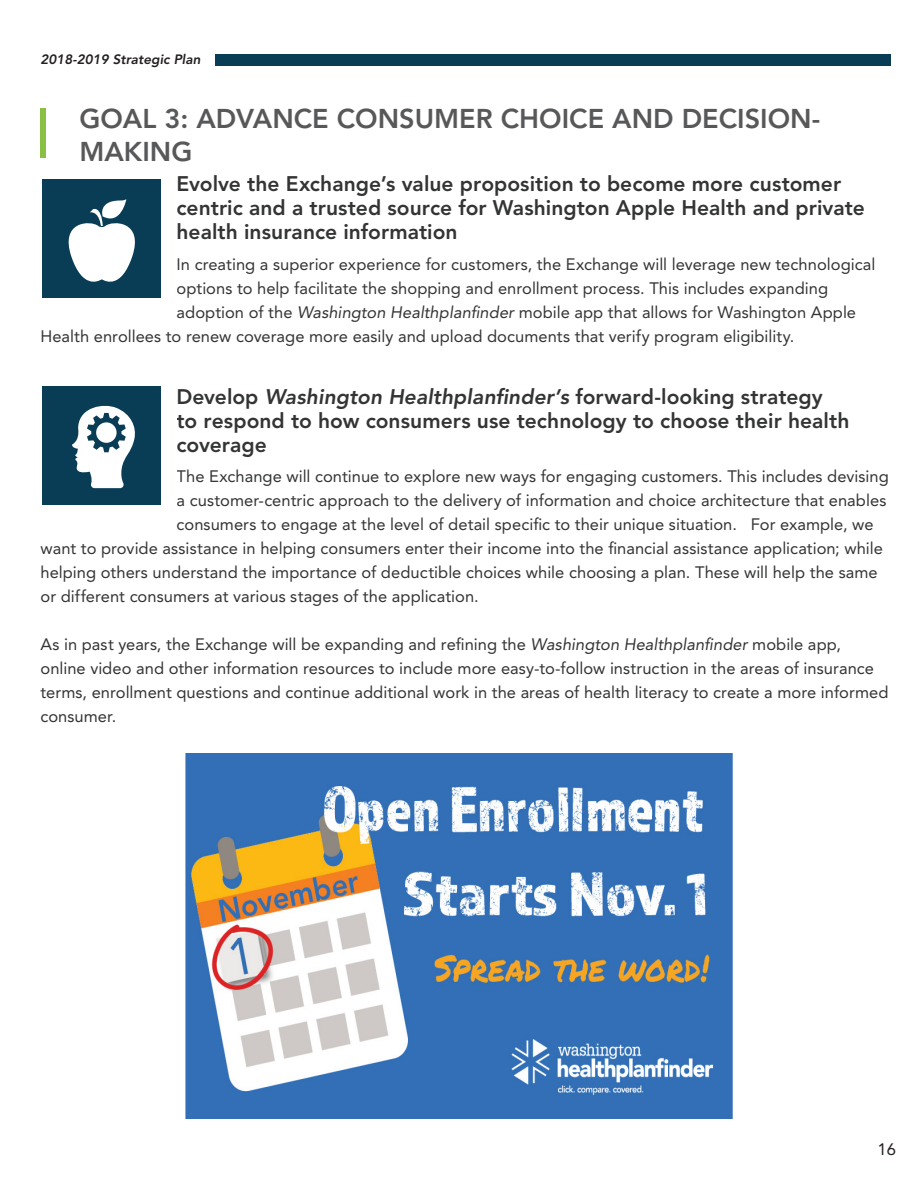
<style>
.page{position:relative;width:918px;height:1188px;background:#fff}
.page>*{position:absolute;margin:0;border:0;box-sizing:border-box;transform-origin:0 0}
.t1{font:800 27px/32.4px "Avenir LT Std";color:#57585a}
.main_text{font:800 21px/24px "Avenir LT Std";color:#333434}
.main_text-2{font:16.5px/24px "Avenir LT Std";letter-spacing:.005em;color:#333434}
.t2{font:16.5px "Avenir LT Std";color:#231f20}
.t3{font:italic 800 13.5px "Avenir LT Std";color:#231f20}
.s1{font-style:italic}
</style>
<div class="page">
<div style="left:40px;top:108px;width:6px;height:49px;background:#89c044"></div>
<div style="left:43px;top:180px;width:118px;height:118px;background:#093d55"></div>
<svg style="left:68px;top:199px;width:67px;height:83px"></svg>
<img style="left:185px;top:753px;width:548px;height:365px">
<div style="left:43px;top:386px;width:118px;height:119px;background:#093d55"></div>
<svg style="left:72px;top:405px;width:63px;height:83px"></svg>
<div style="left:215px;top:54px;width:676px;height:12px;background:#093d55"></div>
<p class="t3" style="left:40px;top:52px;width:161px">2018-2019 Strategic Plan</p>
<p class="t1" style="left:79px;top:103px;width:742px">GOAL 3: ADVANCE CONSUMER CHOICE AND DECISION-<br>MAKING</p>
<p class="main_text" style="left:177px;top:172px;width:690px">Evolve the Exchange’s value proposition to become more customer centric and a trusted source for Washington Apple Health and private health insurance information</p>
<p class="main_text-2" style="left:177px;top:253px;width:700px">In creating a superior experience for customers, the Exchange will leverage new technological</p>
<p class="main_text-2" style="left:177px;top:277px;width:653px">options to help facilitate the shopping and enrollment process. This includes expanding</p>
<p class="main_text-2" style="left:177px;top:301px;width:681px">adoption of the <span class="s1">Washington Healthplanfinder</span> mobile app that allows for Washington Apple</p>
<p class="main_text-2" style="left:41px;top:325px;width:755px">Health enrollees to renew coverage more easily and upload documents that verify program eligibility.</p>
<p class="main_text" style="left:177px;top:384px;width:674px">Develop <span class="s1">Washington Healthplanfinder’s</span> forward-looking strategy<br>to respond to how consumers use technology to choose their health coverage</p>
<p class="main_text-2" style="left:177px;top:465px;width:714px">The Exchange will continue to explore new ways for engaging customers. This includes devising</p>
<p class="main_text-2" style="left:177px;top:489px;width:711px">a customer-centric approach to the delivery of information and choice architecture that enables</p>
<p class="main_text-2" style="left:177px;top:513px;width:698px">consumers to engage at the level of detail specific to their unique situation. For example, we</p>
<p class="main_text-2" style="left:41px;top:537px;width:844px">want to provide assistance in helping consumers enter their income into the financial assistance application; while</p>
<p class="main_text-2" style="left:41px;top:561px;width:839px">helping others understand the importance of deductible choices while choosing a plan. These will help the same</p>
<p class="main_text-2" style="left:41px;top:585px;width:440px">or different consumers at various stages of the application.</p>
<p class="main_text-2" style="left:40px;top:633px;width:849px">As in past years, the Exchange will be expanding and refining the <span class="s1">Washington Healthplanfinder</span> mobile app, online video and other information resources to include more easy-to-follow instruction in the areas of insurance terms, enrollment questions and continue additional work in the areas of health literacy to create a more informed consumer.</p>
<p class="t2" style="left:878px;top:1140px;width:20px">16</p>
</div>
